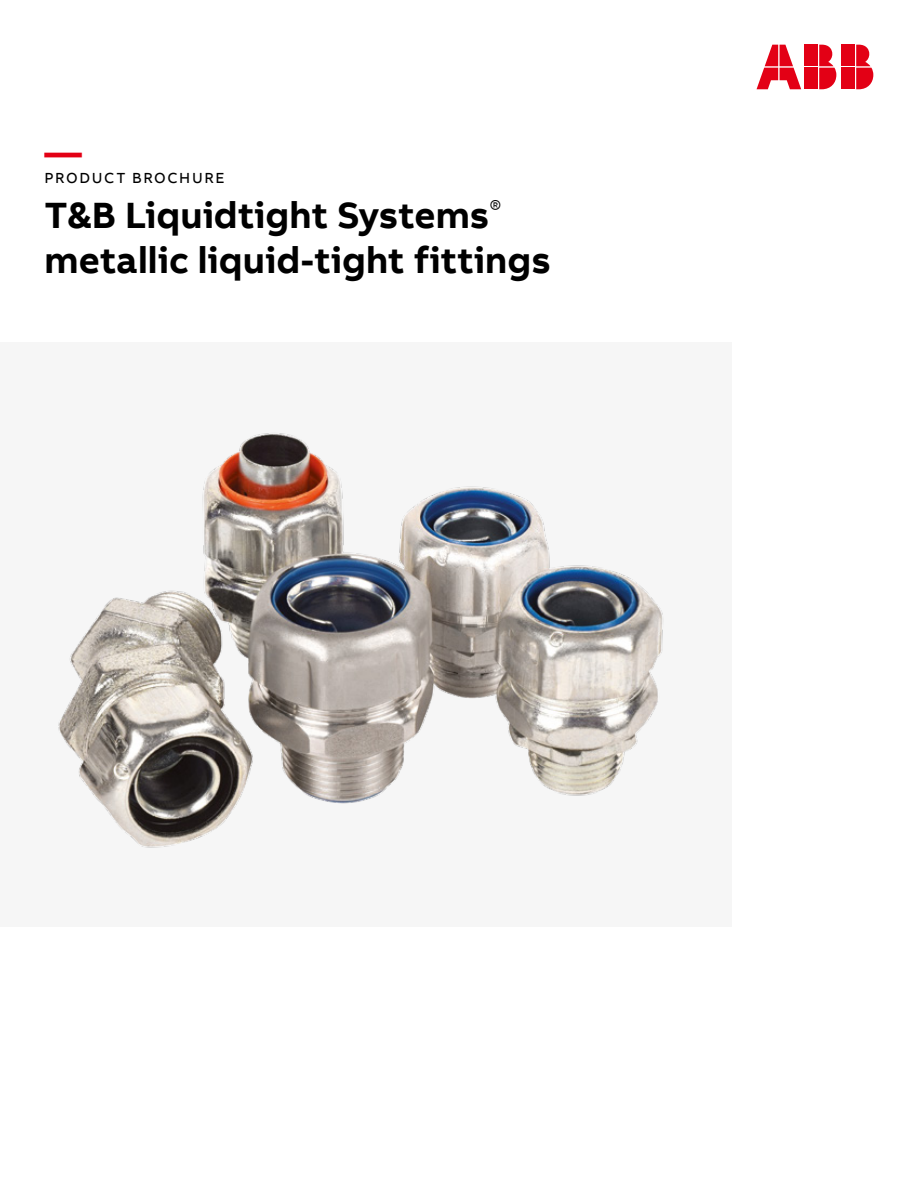
<style>
.page{position:relative;width:918px;height:1188px;background:#fff}
.page>*{position:absolute;margin:0;border:0;box-sizing:border-box;transform-origin:0 0}
.t1{font:700 37.5px/45px "AB Bvoice";color:#000}
.t2{font:700 37.5px "AB Bvoice";color:#e30015}
.t3{font:15px "AB Bvoice";letter-spacing:.11em;color:#000}
</style>
<div class="page">
<div style="left:0;top:342px;width:732px;height:585px;background:#f6f6f6"></div>
<img style="left:58px;top:433px;width:605px;height:415px">
<div style="left:842px;top:45px;width:13px;height:21px;background:#e30015"></div>
<div style="left:842px;top:68px;width:13px;height:21px;background:#e30015"></div>
<svg style="left:856px;top:45px;width:17px;height:44px"></svg>
<svg style="left:757px;top:45px;width:44px;height:44px"></svg>
<div style="left:805px;top:45px;width:13px;height:21px;background:#e30015"></div>
<div style="left:805px;top:68px;width:13px;height:21px;background:#e30015"></div>
<svg style="left:819px;top:45px;width:17px;height:44px"></svg>
<p class="t2" style="left:45px;top:128px;width:39px">—</p>
<p class="t3" style="left:45px;top:169px;width:181px">PRODUCT BROCHURE</p>
<p class="t1" style="left:45px;top:193px;width:508px">T&amp;B Liquidtight Systems<sup>® </sup>metallic liquid-tight fittings</p>
</div>
